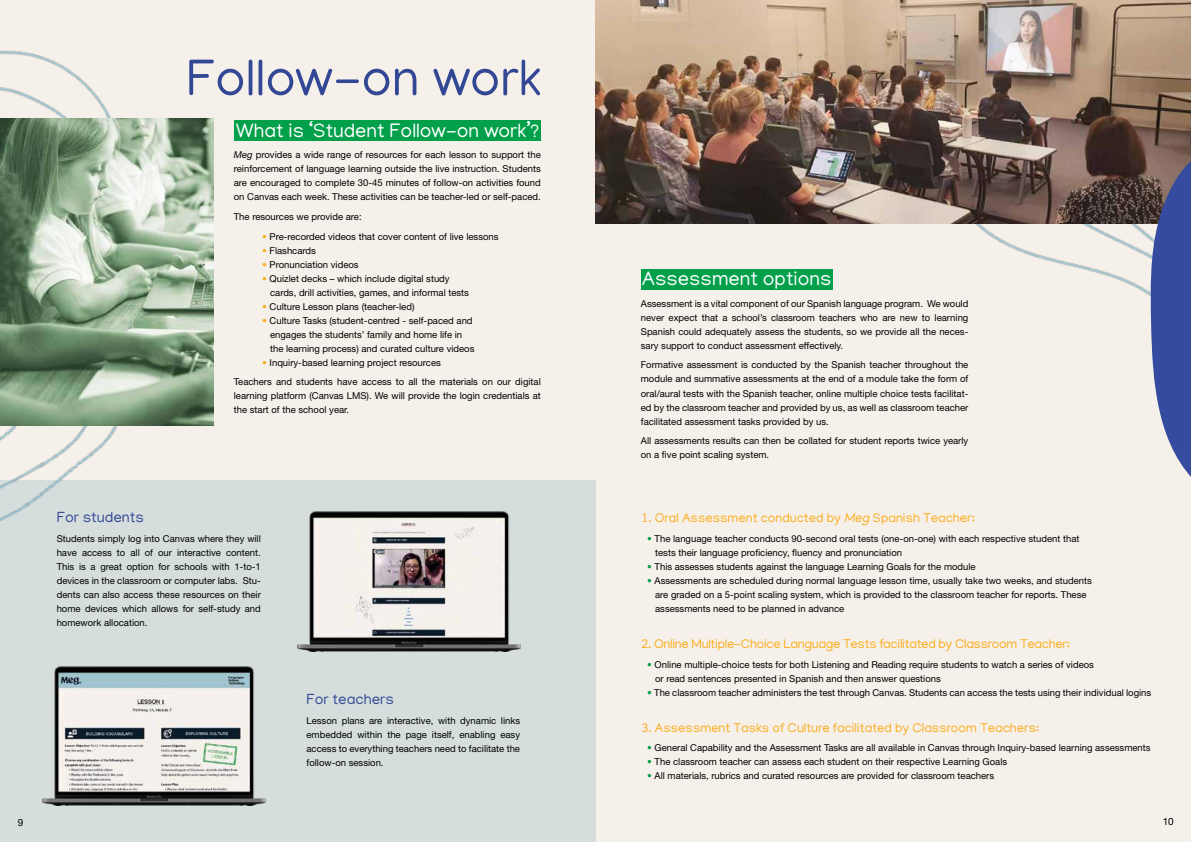
<style>
.page{position:relative;width:1191px;height:842px;background:#f6f0ea}
.page>*{position:absolute;margin:0;border:0;box-sizing:border-box;transform-origin:0 0}
.t1{font:52px "Manjari";color:#334894}
.t2{font:20px "Manjari";color:#fff}
.t3{font:15px "Manjari";color:#334894}
.t4{font:13px "Manjari";color:#faad1b}
.t5{font:13px "Manjari";letter-spacing:-.02em;color:#faad1b}
.t6{font:10px "Helvetica Neue LT Std";color:#000}
.t7{font:9.5px/14px "Helvetica Neue LT Std";color:#000}
.s1{font-style:italic}
.s2{color:#faad1b}
.s3{color:#02a04a}
</style>
<div class="page">
<div style="left:641px;top:270px;width:191px;height:20px;background:#02a04a"></div>
<div style="left:234px;top:120px;width:307px;height:21px;background:#02a04a"></div>
<img style="left:596px;top:0;width:595px;height:224px">
<img style="left:0;top:50px;width:214px;height:430px">
<div style="left:0;top:480px;width:595px;height:362px;background:#d5dddd"></div>
<img style="left:298px;top:511px;width:222px;height:140px">
<img style="left:43px;top:666px;width:222px;height:140px">
<img style="left:0;top:118px;width:213px;height:307px">
<svg style="left:1149px;top:140px;width:42px;height:337px"></svg>
<h1 class="t1" style="left:186px;top:46px;width:356px">Follow-on work</h1>
<h2 class="t2" style="left:236px;top:119px;width:305px">What is ‘Student Follow-on work’?</h2>
<p class="t7" style="left:234px;top:148px;width:308px;text-align:justify"><span class="s1">Meg</span> provides a wide range of resources for each lesson to support the reinforcement of language learning outside the live instruction. Students are encouraged to complete 30-45 minutes of follow-on activities found on Canvas each week. These activities can be teacher-led or self-paced.</p>
<p class="t7" style="left:234px;top:210px;width:129px">The resources we provide are:</p>
<p class="t7" style="left:262px;top:229px;width:238px"><span class="s2">•</span> Pre-recorded videos that cover content of live lessons</p>
<p class="t7" style="left:262px;top:243px;width:55px"><span class="s2">•</span> Flashcards</p>
<p class="t7" style="left:262px;top:257px;width:98px"><span class="s2">•</span> Pronunciation videos</p>
<p class="t7" style="left:270px;top:271px;width:200px;text-indent:-8px"><span class="s2">•</span> Quizlet decks – which include digital study cards, drill activities, games, and informal tests</p>
<p class="t7" style="left:262px;top:299px;width:154px"><span class="s2">•</span> Culture Lesson plans (teacher-led)</p>
<p class="t7" style="left:270px;top:313px;width:206px;text-indent:-8px"><span class="s2">•</span> Culture Tasks (student-centred - self-paced and engages the students’ family and home life in the learning process) and curated culture videos</p>
<p class="t7" style="left:234px;top:352px;width:308px;line-height:19.7px;text-indent:28px"><span class="s2">•</span> Inquiry-based learning project resources<br>Teachers and students have access to all the materials on our digital</p>
<p class="t7" style="left:234px;top:389px;width:308px">learning platform (Canvas LMS). We will provide the login credentials at the start of the school year.</p>
<h3 class="t3" style="left:57px;top:508px;width:89px">For students</h3>
<p class="t7" style="left:57px;top:532px;width:206px;text-align:justify">Students simply log into Canvas where they will have access to all of our interactive content.<br>This is a great option for schools with 1-to-1 devices in the classroom or computer labs. Stu&shy;dents can also access these resources on their home devices which allows for self-study and homework allocation.</p>
<h3 class="t3" style="left:306px;top:690px;width:89px">For teachers</h3>
<p class="t7" style="left:306px;top:713px;width:215px;text-align:justify">Lesson plans are interactive, with dynamic links embedded within the page itself, enabling easy access to everything teachers need to facilitate the follow-on session.</p>
<h2 class="t2" style="left:642px;top:266px;width:191px">Assessment options</h2>
<p class="t7" style="left:641px;top:296px;width:329px;text-align:justify">Assessment is a vital component of our Spanish language program. We would never expect that a school’s classroom teachers who are new to learning Spanish could adequately assess the students, so we provide all the neces&shy;sary support to conduct assessment effectively.</p>
<p class="t7" style="left:641px;top:358px;width:329px;text-align:justify">Formative assessment is conducted by the Spanish teacher throughout the module and summative assessments at the end of a module take the form of oral/aural tests with the Spanish teacher, online multiple choice tests facilitat&shy;ed by the classroom teacher and provided by us, as well as classroom teacher facilitated assessment tasks provided by us.</p>
<p class="t7" style="left:641px;top:434px;width:329px">All assessments results can then be collated for student reports twice yearly on a five point scaling system.</p>
<h3 class="t4" style="left:641px;top:510px;width:335px">1. Oral Assessment conducted by <span class="s1">Meg</span> Spanish Teacher:</h3>
<p class="t7" style="left:655px;top:532px;width:426px;text-indent:-8px"><span class="s3">•</span> The language teacher conducts 90-second oral tests (one-on-one) with each respective student that tests their language proficiency, fluency and pronunciation</p>
<p class="t7" style="left:647px;top:560px;width:330px"><span class="s3">•</span> This assesses students against the language Learning Goals for the module</p>
<p class="t7" style="left:655px;top:574px;width:438px;text-indent:-8px"><span class="s3">•</span> Assessments are scheduled during normal language lesson time, usually take two weeks, and students are graded on a 5-point scaling system, which is provided to the classroom teacher for reports. These assessments need to be planned in advance</p>
<h3 class="t5" style="left:641px;top:636px;width:430px">2. Online Multiple-Choice Language Tests facilitated by Classroom Teacher:</h3>
<p class="t7" style="left:655px;top:657px;width:440px;text-indent:-8px"><span class="s3">•</span> Online multiple-choice tests for both Listening and Reading require students to watch a series of videos or read sentences presented in Spanish and then answer questions</p>
<p class="t7" style="left:647px;top:685px;width:505px"><span class="s3">•</span> The classroom teacher administers the test through Canvas. Students can access the tests using their individual logins</p>
<h3 class="t4" style="left:641px;top:719px;width:399px">3. Assessment Tasks of Culture facilitated by Classroom Teachers:</h3>
<p class="t7" style="left:647px;top:741px;width:505px"><span class="s3">•</span> General Capability and the Assessment Tasks are all available in Canvas through Inquiry-based learning assessments</p>
<p class="t7" style="left:647px;top:755px;width:361px"><span class="s3">•</span> The classroom teacher can assess each student on their respective Learning Goals</p>
<p class="t7" style="left:647px;top:769px;width:348px"><span class="s3">•</span> All materials, rubrics and curated resources are provided for classroom teachers</p>
<p class="t6" style="left:18px;top:816px;width:7px">9</p>
<p class="t6" style="left:1162px;top:816px;width:13px">10</p>
</div>
